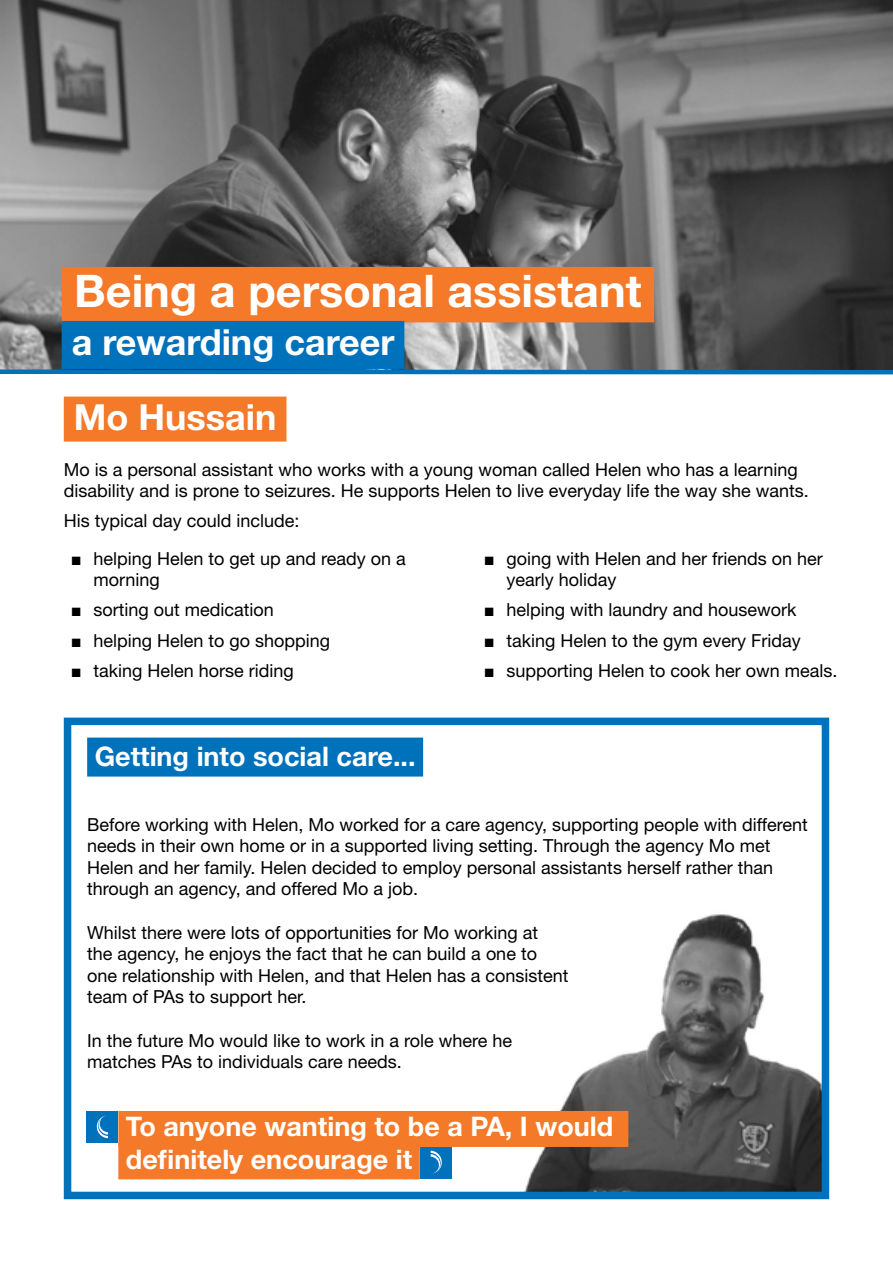
<style>
.page{position:relative;width:893px;height:1263px;background:#fff}
.page>*{position:absolute;margin:0;border:0;box-sizing:border-box;transform-origin:0 0}
.t1{font:700 45px "Helvetica Neue LT Std";color:#fff}
.t2{font:700 36px "Helvetica Neue LT Std";color:#fff}
.t3{font:700 27px/32.4px "Helvetica Neue LT Std";color:#fff}
.t4{font:18px/21.6px "Helvetica Neue LT Std";color:#000}
.s1{font-family:"Arial Narrow"}
</style>
<div class="page">
<img style="left:513px;top:914px;width:313px;height:286px">
<img style="left:0;top:0;width:893px;height:367px">
<div style="left:64px;top:718px;width:765px;height:481px;border:8px solid #0071bb"></div>
<div style="left:87px;top:737px;width:336px;height:39px;background:#0071bb"></div>
<div style="left:62px;top:267px;width:592px;height:55px;background:#f47929"></div>
<div style="left:62px;top:321px;width:342px;height:48px;background:#0071bb"></div>
<svg style="left:0;top:367px;width:893px;height:8px;background:#327cad"></svg>
<div style="left:64px;top:397px;width:222px;height:45px;background:#f47929"></div>
<div style="left:118px;top:1111px;width:510px;height:36px;background:#f47929"></div>
<div style="left:118px;top:1143px;width:302px;height:36px;background:#f47929"></div>
<div style="left:420px;top:1147px;width:32px;height:31px;background:#0071bb"></div>
<svg style="left:431px;top:1151px;width:11px;height:23px"></svg>
<div style="left:86px;top:1111px;width:32px;height:32px;background:#0071bb"></div>
<svg style="left:97px;top:1115px;width:11px;height:23px"></svg>
<h1 class="t1" style="left:74px;top:263px;width:569px">Being a personal assistant</h1>
<h2 class="t2" style="left:72px;top:320px;width:324px">a rewarding career</h2>
<h2 class="t2" style="left:74px;top:394px;width:204px">Mo Hussain</h2>
<p class="t4" style="left:64px;top:458px;width:747px">Mo is a personal assistant who works with a young woman called Helen who has a learning disability and is prone to seizures. He supports Helen to live everyday life the way she wants.</p>
<p class="t4" style="left:64px;top:510px;width:237px">His typical day could include:</p>
<p class="t4" style="left:94px;top:547px;width:314px;text-indent:-21px"><span class="s1">■</span> helping Helen to get up and ready on a morning</p>
<p class="t4" style="left:72px;top:599px;width:203px"><span class="s1">■</span> sorting out medication</p>
<p class="t4" style="left:72px;top:629px;width:259px"><span class="s1">■</span> helping Helen to go shopping</p>
<p class="t4" style="left:72px;top:659px;width:223px"><span class="s1">■</span> taking Helen horse riding</p>
<p class="t4" style="left:506px;top:547px;width:318px;text-indent:-21px"><span class="s1">■</span> going with Helen and her friends on her yearly holiday</p>
<p class="t4" style="left:485px;top:599px;width:313px"><span class="s1">■</span> helping with laundry and housework</p>
<p class="t4" style="left:485px;top:629px;width:317px"><span class="s1">■</span> taking Helen to the gym every Friday</p>
<p class="t4" style="left:485px;top:659px;width:354px"><span class="s1">■</span> supporting Helen to cook her own meals.</p>
<h3 class="t3" style="left:95px;top:740px;width:322px">Getting into social care...</h3>
<p class="t4" style="left:87px;top:813px;width:722px">Before working with Helen, Mo worked for a care agency, supporting people with different needs in their own home or in a supported living setting. Through the agency Mo met Helen and her family. Helen decided to employ personal assistants herself rather than through an agency, and offered Mo a job.</p>
<p class="t4" style="left:87px;top:921px;width:483px">Whilst there were lots of opportunities for Mo working at<br>the agency, he enjoys the fact that he can build a one to one relationship with Helen, and that Helen has a consistent team of PAs to support her.</p>
<p class="t4" style="left:87px;top:1029px;width:427px">In the future Mo would like to work in a role where he matches PAs to individuals care needs.</p>
<h3 class="t3" style="left:126px;top:1110px;width:489px">To anyone wanting to be a PA, I would definitely encourage it</h3>
</div>
